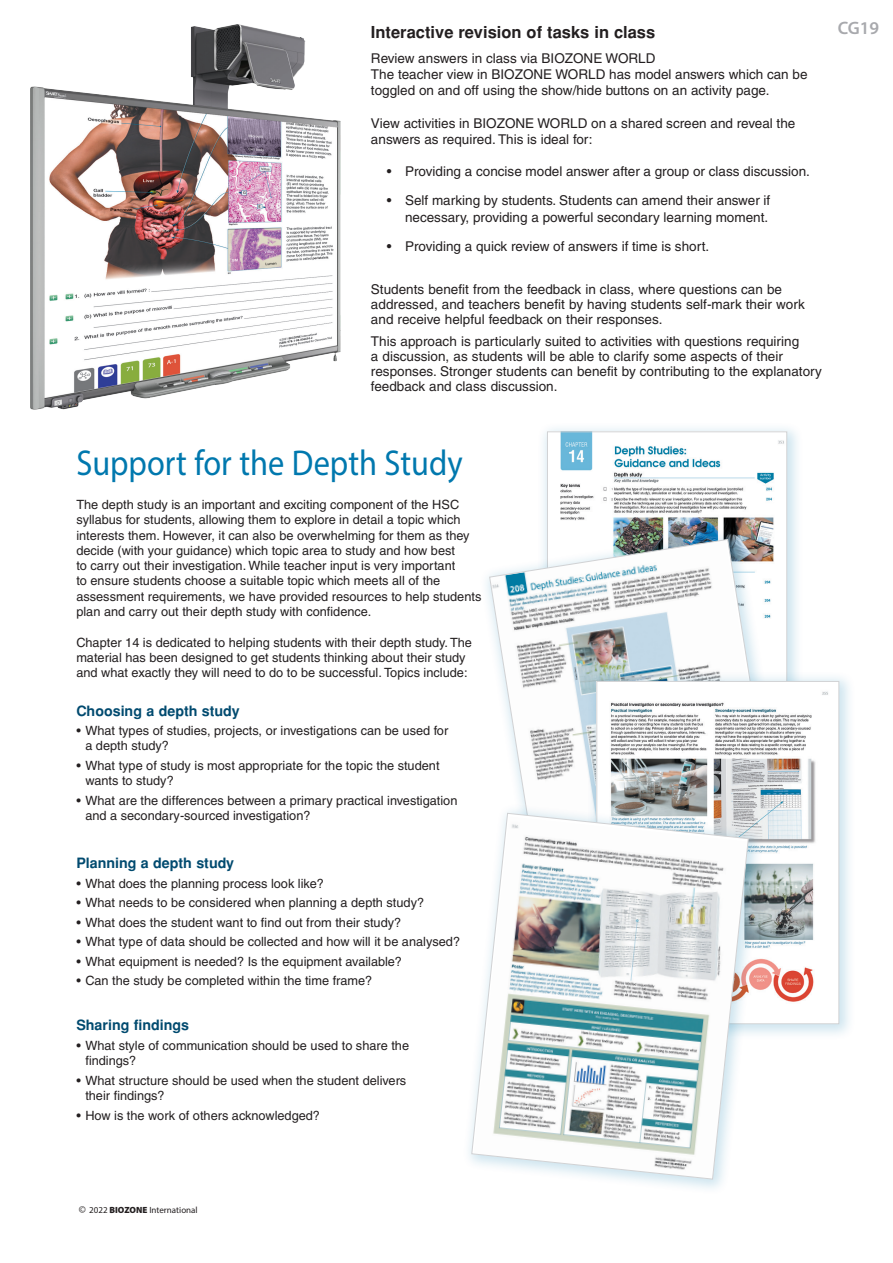
<style>
.page{position:relative;width:893px;height:1263px;background:#fff}
.page>*{position:absolute;margin:0;border:0;box-sizing:border-box;transform-origin:0 0}
._24_pt_Activity_page{font:36px "Myriad Pro";color:#0078ae;scale:.9 1}
.t1{font:600 18px "Myriad Pro";color:#a8a9ad}
._11_point_left_heade{font:700 16.5px "Helvetica";color:#231f20}
._9_5_pt_SubHeader_bl{font:700 14.25px "Helvetica";color:#004a6f}
._9_point_bullet{font:13.5px/15.3px "Helvetica";color:#231f20}
._9_pt_left_text{font:13.5px/16.2px "Helvetica";color:#231f20}
._8_5_left_auto{font:12.75px/15.3px "Helvetica";color:#231f20}
.t2{font:9px "Myriad Pro";color:#231f20}
.s1{font-size:10.5px}
.s2{font-weight:900}
</style>
<div class="page">
<img style="left:30px;top:25px;width:311px;height:384px">
<div style="left:537px;top:421px;width:267px;height:368px;background:#0078ae;opacity:.2"></div>
<img style="left:549px;top:434px;width:236px;height:95px">
<div style="left:479px;top:529px;width:319px;height:401px;background:#0078ae;opacity:.2"></div>
<svg style="left:489px;top:539px;width:292px;height:264px"></svg>
<div style="left:586px;top:671px;width:270px;height:370px;background:#0078ae;opacity:.2"></div>
<div style="left:597px;top:681px;width:242px;height:343px;background:#fff"></div>
<img style="left:610px;top:691px;width:218px;height:311px">
<div style="left:461px;top:803px;width:304px;height:393px;background:#0078ae;opacity:.2"></div>
<svg style="left:471px;top:813px;width:278px;height:366px"></svg>
<p class="_11_point_left_heade" style="left:371px;top:23px;width:286px">Interactive revision of tasks in class</p>
<p class="_9_pt_left_text" style="left:371px;top:50px;width:438px">Review answers in class via BIOZONE WORLD<br>The teacher view in BIOZONE WORLD has model answers which can be toggled on and off using the show/hide buttons on an activity page.</p>
<p class="_9_pt_left_text" style="left:371px;top:115px;width:426px">View activities in BIOZONE WORLD on a shared screen and reveal the answers as required. This is ideal for:</p>
<p class="_9_point_bullet" style="left:387px;top:164px;width:425px">• Providing a concise model answer after a group or class discussion.</p>
<p class="_9_point_bullet" style="left:387px;top:193px;width:385px;line-height:16.2px;text-align:right">• Self marking by students. Students can amend their answer if necessary, providing a powerful secondary learning moment.</p>
<p class="_9_point_bullet" style="left:387px;top:238px;width:324px">• Providing a quick review of answers if time is short.</p>
<p class="_9_point_bullet" style="left:371px;top:281px;width:435px">Students benefit from the feedback in class, where questions can be addressed, and teachers benefit by having students self-mark their work and receive helpful feedback on their responses.</p>
<p class="_9_point_bullet" style="left:371px;top:333px;width:452px">This approach is particularly suited to activities with questions requiring<br>a discussion, as students will be able to clarify some aspects of their responses. Stronger students can benefit by contributing to the explanatory feedback and class discussion.</p>
<h2 class="t1" style="left:838px;top:16px;width:43px">CG19</h2>
<p class="_24_pt_Activity_page" style="left:76px;top:441px;width:431px">Support for the Depth Study</p>
<p class="_8_5_left_auto" style="left:76px;top:497px;width:406px">The depth study is an important and exciting component of the HSC syllabus for students, allowing them to explore in detail a topic which interests them. However, it can also be overwhelming for them as they decide (with your guidance) which topic area to study and how best<br>to carry out their investigation. While teacher input is very important<br>to ensure students choose a suitable topic which meets all of the assessment requirements, we have provided resources to help students plan and carry out their depth study with confidence.</p>
<p class="_8_5_left_auto" style="left:76px;top:634px;width:397px">Chapter 14 is dedicated to helping students with their depth study. The material has been designed to get students thinking about their study and what exactly they will need to do to be successful. Topics include:</p>
<p class="_9_5_pt_SubHeader_bl" style="left:76px;top:702px;width:165px">Choosing a depth study</p>
<p class="_8_5_left_auto" style="left:85px;top:723px;width:364px;text-indent:-9px">• What types of studies, projects, or investigations can be used for a depth study?</p>
<p class="_8_5_left_auto" style="left:85px;top:758px;width:356px;text-indent:-9px">• What type of study is most appropriate for the topic the student wants to study?</p>
<p class="_8_5_left_auto" style="left:85px;top:793px;width:374px;text-indent:-9px">• What are the differences between a primary practical investigation and a secondary-sourced investigation?</p>
<p class="_9_5_pt_SubHeader_bl" style="left:76px;top:855px;width:159px">Planning a depth study</p>
<p class="_8_5_left_auto" style="left:76px;top:875px;width:249px">• What does the planning process look like?</p>
<p class="_8_5_left_auto" style="left:76px;top:895px;width:349px">• What needs to be considered when planning a depth study?</p>
<p class="_8_5_left_auto" style="left:76px;top:914px;width:326px">• What does the student want to find out from their study?</p>
<p class="_8_5_left_auto" style="left:76px;top:934px;width:385px">• What type of data should be collected and how will it be analysed?</p>
<p class="_8_5_left_auto" style="left:76px;top:953px;width:327px">• What equipment is needed? Is the equipment available?</p>
<p class="_8_5_left_auto" style="left:76px;top:973px;width:297px">• Can the study be completed within the time frame?</p>
<p class="_9_5_pt_SubHeader_bl" style="left:76px;top:1017px;width:114px">Sharing findings</p>
<p class="_8_5_left_auto" style="left:85px;top:1038px;width:325px;text-indent:-9px">• What style of communication should be used to share the findings?</p>
<p class="_8_5_left_auto" style="left:85px;top:1073px;width:322px;text-indent:-9px">• What structure should be used when the student delivers their findings?</p>
<p class="_8_5_left_auto" style="left:76px;top:1107px;width:245px">• How is the work of others acknowledged?</p>
<p class="t2" style="left:79px;top:1204px;width:121px"><span class="s1">©</span> 2022 <span class="s2">BIOZONE</span> International</p>
</div>
